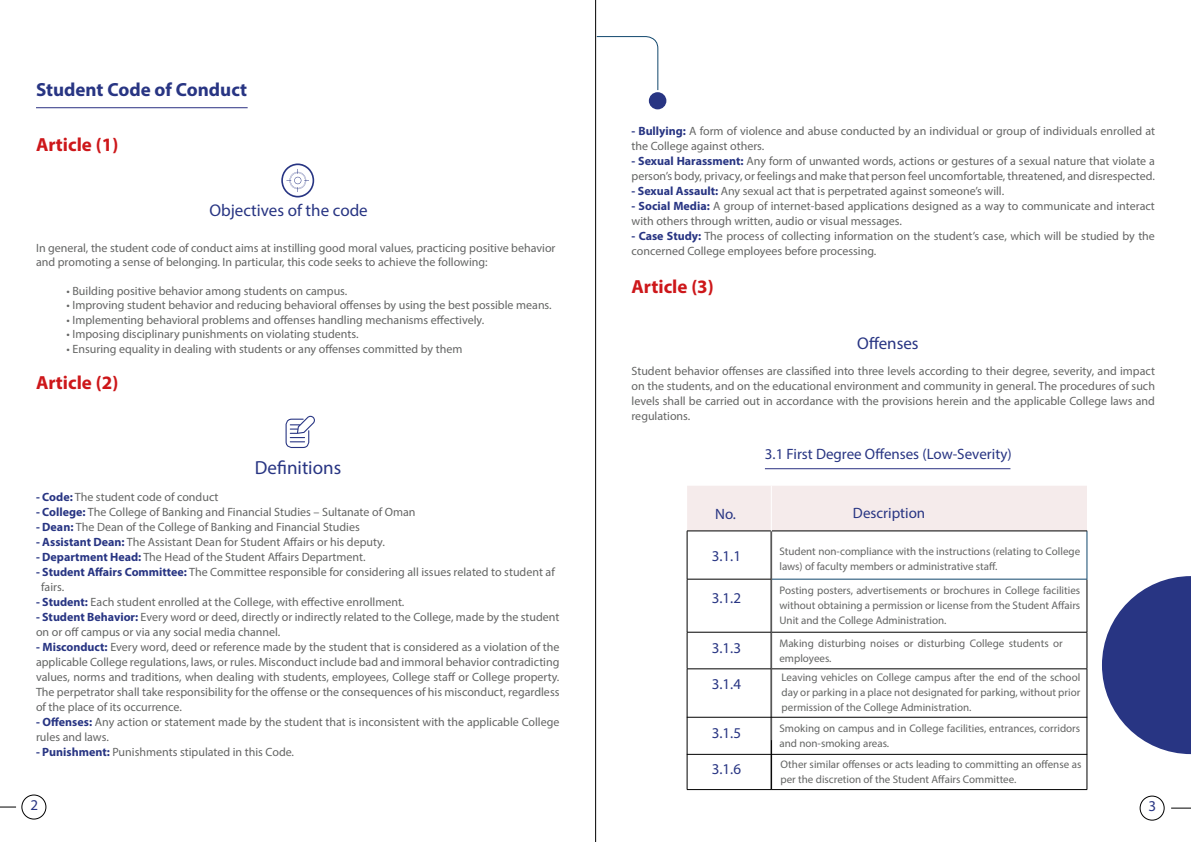
<style>
.page{position:relative;width:1191px;height:842px;background:#fff}
.page>*{position:absolute;margin:0;border:0;box-sizing:border-box;transform-origin:0 0}
.t1{font:700 19px "Myriad Pro";color:#cd171a}
.t2{font:700 19px "Myriad Pro";color:#283583}
.t3{font:19px "Myriad Pro";color:#283583}
.t4{font:17px "Myriad Pro";color:#283583}
.t5{font:15px "Myriad Pro";color:#283583}
.t6{font:12px/15px "Myriad Pro";color:#646564}
.t7{font:11px/15px "Myriad Pro";color:#646564}
.s1{font-weight:700;color:#283583}
</style>
<div class="page">
<hr style="left:36px;top:107px;width:212px;height:1px;background:#2b3182">
<svg style="left:281px;top:163px;width:33px;height:34px"></svg>
<svg style="left:285px;top:416px;width:30px;height:32px"></svg>
<svg style="left:596px;top:36px;width:63px;height:55px"></svg>
<div style="left:649px;top:92px;width:17px;height:17px;background:#283583;border-radius:50%"></div>
<hr style="left:595px;top:0;width:1px;height:842px;background:#000">
<hr style="left:765px;top:468px;width:245px;height:1px;background:#2b3182">
<svg style="left:1102px;top:576px;width:89px;height:178px"></svg>
<div style="left:687px;top:486px;width:400px;height:45px;background:#f5ebeb"></div>
<hr style="left:1086px;top:579px;width:1px;height:53px;background:#000">
<hr style="left:1086px;top:531px;width:1px;height:48px;background:#11476d">
<hr style="left:772px;top:579px;width:315px;height:1px;background:#11476d">
<hr style="left:1086px;top:669px;width:1px;height:120px;background:#000">
<hr style="left:771px;top:632px;width:316px;height:1px;background:#000">
<hr style="left:1086px;top:632px;width:1px;height:37px;background:#000">
<hr style="left:771px;top:669px;width:316px;height:1px;background:#000">
<hr style="left:771px;top:789px;width:316px;height:1px;background:#000">
<hr style="left:771px;top:531px;width:316px;height:1px;background:#000">
<hr style="left:687px;top:531px;width:84px;height:1px;background:#000">
<hr style="left:687px;top:531px;width:1px;height:48px;background:#000">
<hr style="left:687px;top:579px;width:85px;height:1px;background:#000">
<hr style="left:687px;top:579px;width:1px;height:53px;background:#000">
<hr style="left:687px;top:632px;width:84px;height:1px;background:#000">
<hr style="left:687px;top:632px;width:1px;height:37px;background:#000">
<hr style="left:687px;top:669px;width:84px;height:1px;background:#000">
<hr style="left:687px;top:669px;width:1px;height:120px;background:#000">
<hr style="left:687px;top:789px;width:84px;height:1px;background:#000">
<hr style="left:771px;top:486px;width:1px;height:254px;background:#fff">
<hr style="left:771px;top:531px;width:1px;height:259px;background:#000">
<hr style="left:687px;top:717px;width:400px;height:1px;background:#000">
<hr style="left:687px;top:754px;width:400px;height:1px;background:#000">
<div style="left:22px;top:795px;width:24px;height:24px;border:1px solid #000;border-radius:50%"></div>
<svg style="left:0;top:807px;width:16px;height:1px"></svg>
<div style="left:1139px;top:796px;width:25px;height:24px;border:1px solid #000;border-radius:50%"></div>
<svg style="left:1171px;top:808px;width:20px;height:1px"></svg>
<h1 class="t2" style="left:36px;top:77px;width:213px">Student Code of Conduct</h1>
<h1 class="t1" style="left:36px;top:132px;width:84px">Article (1)</h1>
<h2 class="t4" style="left:209px;top:200px;width:160px">Objectives of the code</h2>
<p class="t6" style="left:36px;top:240px;width:521px;line-height:14.4px">In general, the student code of conduct aims at instilling good moral values, practicing positive behavior and promoting a sense of belonging. In particular, this code seeks to achieve the following:</p>
<p class="t6" style="left:67px;top:283px;width:282px">• Building positive behavior among students on campus.</p>
<p class="t6" style="left:67px;top:298px;width:487px">• Improving student behavior and reducing behavioral offenses by using the best possible means.</p>
<p class="t6" style="left:67px;top:312px;width:419px">• Implementing behavioral problems and offenses handling mechanisms effectively.</p>
<p class="t6" style="left:67px;top:327px;width:293px">• Imposing disciplinary punishments on violating students.</p>
<p class="t6" style="left:67px;top:341px;width:397px">• Ensuring equality in dealing with students or any offenses committed by them</p>
<h1 class="t1" style="left:36px;top:371px;width:84px">Article (2)</h1>
<h1 class="t3" style="left:255px;top:455px;width:88px">Definitions</h1>
<p class="t6" style="left:36px;top:489px;width:184px"><span class="s1">- Code:</span> The student code of conduct</p>
<p class="t6" style="left:36px;top:504px;width:381px"><span class="s1">- College:</span> The College of Banking and Financial Studies – Sultanate of Oman</p>
<p class="t6" style="left:36px;top:519px;width:325px"><span class="s1">- Dean:</span> The Dean of the College of Banking and Financial Studies</p>
<p class="t6" style="left:36px;top:534px;width:350px"><span class="s1">- Assistant Dean:</span> The Assistant Dean for Student Affairs or his deputy.</p>
<p class="t6" style="left:36px;top:549px;width:331px"><span class="s1">- Department Head:</span> The Head of the Student Affairs Department.</p>
<p class="t6" style="left:41px;top:564px;width:515px;text-indent:-5px"><span class="s1">- Student Affairs Committee:</span> The Committee responsible for considering all issues related to student af fairs.</p>
<p class="t6" style="left:36px;top:594px;width:370px"><span class="s1">- Student:</span> Each student enrolled at the College, with effective enrollment.</p>
<p class="t6" style="left:36px;top:609px;width:525px"><span class="s1">- Student Behavior:</span> Every word or deed, directly or indirectly related to the College, made by the student on or off campus or via any social media channel.</p>
<p class="t6" style="left:36px;top:639px;width:525px;text-align:justify"><span class="s1">- Misconduct:</span> Every word, deed or reference made by the student that is considered as a violation of the applicable College regulations, laws, or rules. Misconduct include bad and immoral behavior contradicting values, norms and traditions, when dealing with students, employees, College staff or College property.<br>The perpetrator shall take responsibility for the offense or the consequences of his misconduct, regardless of the place of its occurrence.</p>
<p class="t6" style="left:36px;top:714px;width:525px"><span class="s1">- Offenses:</span> Any action or statement made by the student that is inconsistent with the applicable College rules and laws.</p>
<p class="t6" style="left:36px;top:744px;width:260px"><span class="s1">- Punishment:</span> Punishments stipulated in this Code.</p>
<p class="t6" style="left:631px;top:123px;width:525px"><span class="s1">- Bullying:</span> A form of violence and abuse conducted by an individual or group of individuals enrolled at the College against others.</p>
<p class="t6" style="left:631px;top:153px;width:525px"><span class="s1">- Sexual Harassment:</span> Any form of unwanted words, actions or gestures of a sexual nature that violate a person’s body, privacy, or feelings and make that person feel uncomfortable, threatened, and disrespected.</p>
<p class="t6" style="left:631px;top:183px;width:374px"><span class="s1">- Sexual Assault:</span> Any sexual act that is perpetrated against someone’s will.</p>
<p class="t6" style="left:631px;top:198px;width:525px"><span class="s1">- Social Media:</span> A group of internet-based applications designed as a way to communicate and interact with others through written, audio or visual messages.</p>
<p class="t6" style="left:631px;top:228px;width:525px"><span class="s1">- Case Study:</span> The process of collecting information on the student’s case, which will be studied by the concerned College employees before processing.</p>
<h1 class="t1" style="left:631px;top:274px;width:84px">Article (3)</h1>
<h2 class="t4" style="left:857px;top:332px;width:63px">Offenses</h2>
<p class="t6" style="left:631px;top:363px;width:525px;text-align:justify">Student behavior offenses are classified into three levels according to their degree, severity, and impact on the students, and on the educational environment and community in general. The procedures of such levels shall be carried out in accordance with the provisions herein and the applicable College laws and regulations.</p>
<p class="t5" style="left:765px;top:445px;width:248px">3.1 First Degree Offenses (Low-Severity)</p>
<p class="t5" style="left:715px;top:504px;width:22px">No.</p>
<p class="t5" style="left:853px;top:504px;width:74px">Description</p>
<p class="t5" style="left:711px;top:546px;width:31px">3.1.1</p>
<p class="t7" style="left:779px;top:543px;width:302px">Student non-compliance with the instructions (relating to College laws) of faculty members or administrative staff.</p>
<p class="t5" style="left:711px;top:589px;width:31px">3.1.2</p>
<p class="t5" style="left:711px;top:639px;width:31px">3.1.3</p>
<p class="t5" style="left:711px;top:675px;width:31px">3.1.4</p>
<p class="t5" style="left:711px;top:724px;width:31px">3.1.5</p>
<p class="t5" style="left:711px;top:760px;width:31px">3.1.6</p>
<p class="t7" style="left:779px;top:583px;width:302px;text-align:justify">Posting posters, advertisements or brochures in College facilities without obtaining a permission or license from the Student Affairs Unit and the College Administration.</p>
<p class="t7" style="left:779px;top:636px;width:285px">Making disturbing noises or disturbing College students or employees.</p>
<p class="t7" style="left:781px;top:669px;width:300px;text-align:justify">Leaving vehicles on College campus after the end of the school day or parking in a place not designated for parking, without prior permission of the College Administration.</p>
<p class="t7" style="left:779px;top:721px;width:302px">Smoking on campus and in College facilities, entrances, corridors and non-smoking areas.</p>
<p class="t7" style="left:780px;top:756px;width:302px">Other similar offenses or acts leading to committing an offense as per the discretion of the Student Affairs Committee.</p>
<p class="t5" style="left:30px;top:795px;width:9px">2</p>
<p class="t5" style="left:1148px;top:797px;width:9px">3</p>
</div>
